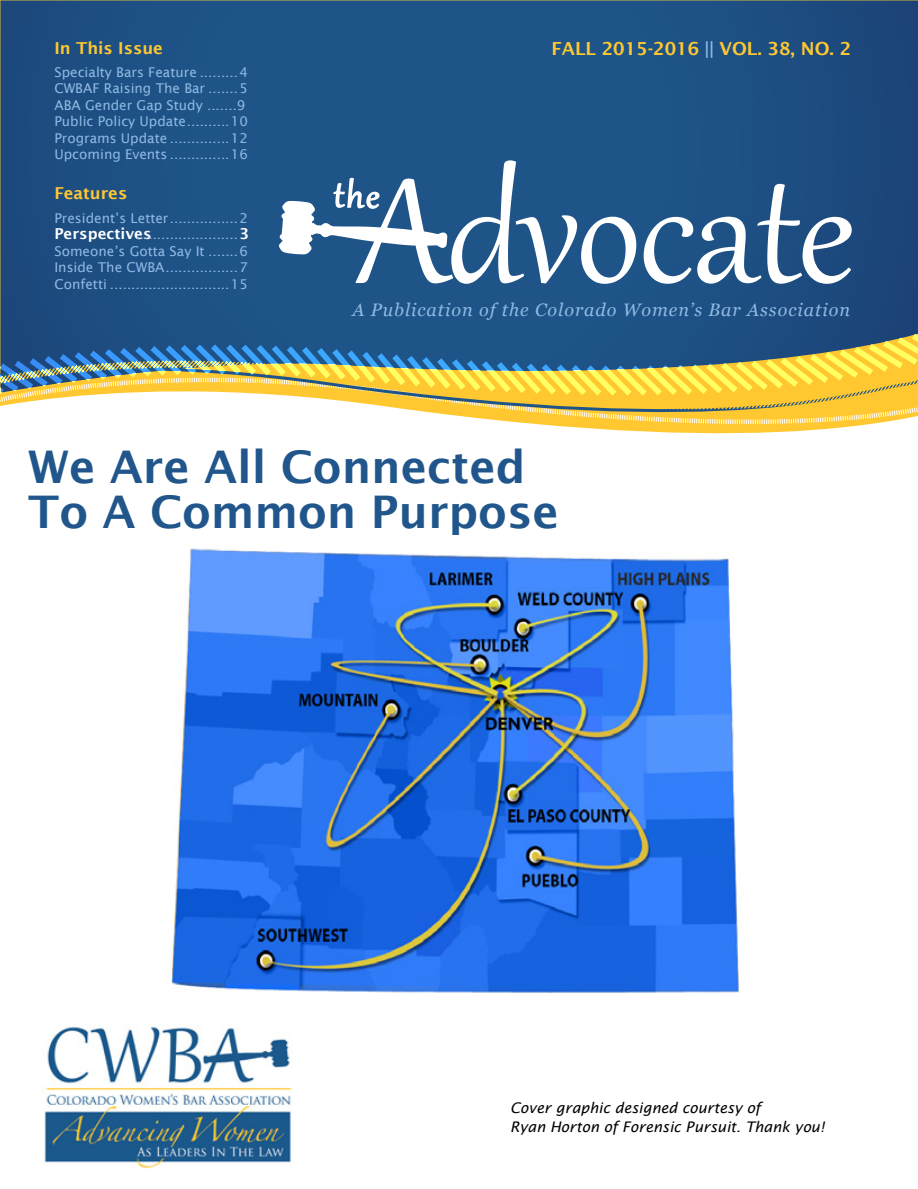
<style>
.page{position:relative;width:918px;height:1189px;background:#fff}
.page>*{position:absolute;margin:0;border:0;box-sizing:border-box;transform-origin:0 0}
.t1{font:600 45px/45px "Lucida Sans";color:#20568b}
.t2{font:italic 18px "Georgia";letter-spacing:.055em;color:#8fb9e3}
.t3{font:600 18px "Lucida Sans";color:#ffc831}
.t4{font:600 16.5px "Lucida Sans";color:#ffc831}
.t5{font:italic 14.7px/19.5px "Lucida Sans";color:#000}
.t6{font:13.5px/16.5px "Lucida Sans";color:#8fb9e3}
.s1{color:#8fb9e3}
.s2{font-weight:600;font-size:15px;color:#fff}
</style>
<div class="page">
<svg style="left:505px;top:421px;width:385px;height:13px"></svg>
<svg style="left:0;top:0;width:918px;height:421px;background:#416781"></svg>
<svg style="left:643px;top:184px;width:208px;height:100px"></svg>
<svg style="left:278px;top:141px;width:358px;height:143px"></svg>
<img style="left:44px;top:1026px;width:248px;height:142px">
<img style="left:170px;top:548px;width:571px;height:445px">
<p class="t4" style="left:54px;top:38px;width:110px">In This Issue</p>
<h2 class="t3" style="left:551px;top:38px;width:301px">FALL 2015-2016 <span class="s1">||</span> VOL. 38, NO. 2</h2>
<p class="t6" style="left:54px;top:64px;width:195px">Specialty Bars Feature .........4<br>CWBAF Raising The Bar .......5<br>ABA Gender Gap Study .......9<br>Public Policy Update..........10<br>Programs Update ..............12<br>Upcoming Events ..............16</p>
<p class="t4" style="left:54px;top:184px;width:74px">Features</p>
<p class="t6" style="left:54px;top:209px;width:196px;text-align:justify">President’s Letter................2<br><span class="s2">Perspectives</span>........................<span class="s2">3<br></span>Someone’s Gotta Say It .......6<br>Inside The CWBA.................7<br>Confetti ............................15</p>
<h2 class="t2" style="left:352px;top:298px;width:499px">A Publication of the Colorado Women’s Bar Association</h2>
<h1 class="t1" style="left:28px;top:444px;width:532px">We Are All Connected<br>To A Common Purpose</h1>
<p class="t5" style="left:510px;top:1097px;width:316px">Cover graphic designed courtesy of<br>Ryan Horton of Forensic Pursuit. Thank you!</p>
</div>
